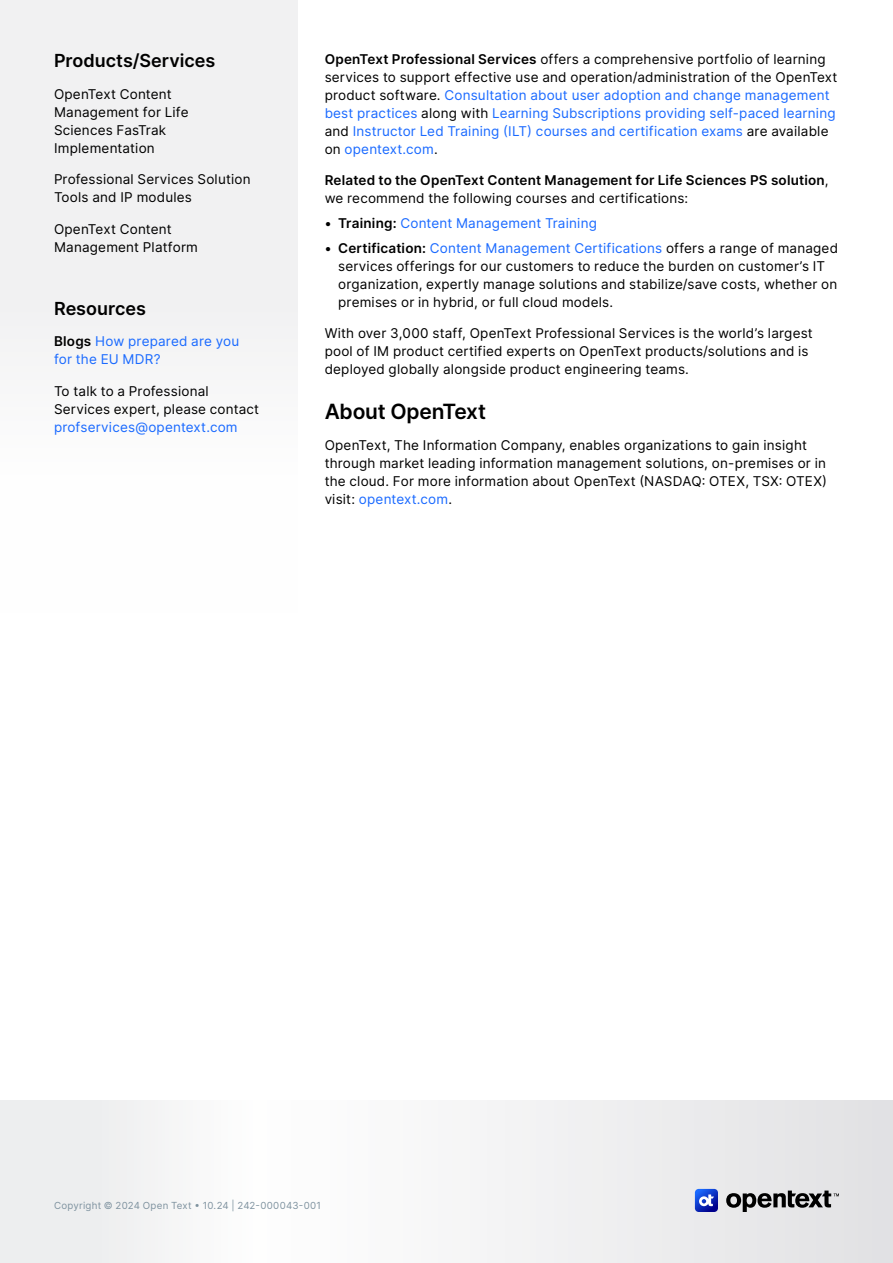
<style>
.page{position:relative;width:893px;height:1263px;background:#fff}
.page>*{position:absolute;margin:0;border:0;box-sizing:border-box;transform-origin:0 0}
.H2_Heading{font:600 21px "Inter";letter-spacing:-.01em;color:#000}
.Body{font:600 18px "Inter";color:#000}
.Body-2{font:13.5px/18px "Inter";letter-spacing:.015em;color:#000}
.Body-3{font:13.5px/18px "Inter";letter-spacing:.015em;color:#1a6aff}
.Body-4{font:600 13.5px/18px "Inter";letter-spacing:.015em;color:#000}
.t1{font:9.75px "Inter";letter-spacing:.025em;color:#7e929f}
.s1{font-weight:600;color:#000}
.s2{color:#000}
.s3{font-weight:400}
.s4{font-weight:600}
.s5{color:#1a6aff}
</style>
<div class="page">
<svg style="left:0;top:1101px;width:893px;height:162px"></svg>
<svg style="left:726px;top:1190px;width:113px;height:22px;background:#8c8c8d"></svg>
<svg style="left:695px;top:1189px;width:23px;height:23px"></svg>
<div style="left:0;top:0;width:298px;height:352px;background:#f1f1f2"></div>
<p class="Body" style="left:54px;top:47px;width:163px">Products/Services</p>
<p class="Body-2" style="left:54px;top:84px;width:136px">OpenText Content<br>Management for Life<br>Sciences FasTrak<br>Implementation</p>
<p class="Body-2" style="left:54px;top:170px;width:198px">Professional Services Solution<br>Tools and IP modules</p>
<p class="Body-2" style="left:54px;top:219px;width:145px">OpenText Content<br>Management Platform</p>
<p class="Body" style="left:54px;top:295px;width:94px">Resources</p>
<p class="Body-3" style="left:54px;top:332px;width:187px"><span class="s1">Blogs</span> How prepared are you for the EU MDR?</p>
<p class="Body-2" style="left:54px;top:381px;width:207px">To talk to a Professional<br>Services expert, please contact</p>
<p class="Body-3" style="left:54px;top:417px;width:185px">profservices@opentext.com</p>
<p class="Body-3" style="left:325px;top:50px;width:514px"><span class="s1">OpenText Professional Services</span> <span class="s2">offers a comprehensive portfolio of learning services to support effective use and operation/administration of the OpenText product software.</span> Consultation about user adoption and change management best practices <span class="s2">along with</span> Learning Subscriptions providing self-paced learning <span class="s2">and</span> Instructor Led Training (ILT) courses and certification exams <span class="s2">are available on</span> opentext.com<span class="s2">.</span></p>
<p class="Body-4" style="left:325px;top:171px;width:505px">Related to the OpenText Content Management for Life Sciences PS solution<span class="s3">, we recommend the following courses and certifications:</span></p>
<p class="Body-3" style="left:325px;top:214px;width:274px"><span class="s1">• Training:</span> Content Management Training</p>
<p class="Body-2" style="left:338px;top:239px;width:501px;text-indent:-14px"><span class="s4">• Certification:</span> <span class="s5">Content Management Certifications</span> offers a range of managed services offerings for our customers to reduce the burden on customer’s IT organization, expertly manage solutions and stabilize/save costs, whether on premises or in hybrid, or full cloud models.</p>
<p class="Body-2" style="left:325px;top:324px;width:490px">With over 3,000 staff, OpenText Professional Services is the world’s largest pool of IM product certified experts on OpenText products/solutions and is deployed globally alongside product engineering teams.</p>
<h2 class="H2_Heading" style="left:325px;top:395px;width:163px">About OpenText</h2>
<p class="Body-2" style="left:325px;top:436px;width:504px">OpenText, The Information Company, enables organizations to gain insight through market leading information management solutions, on-premises or in the cloud. For more information about OpenText (NASDAQ: OTEX, TSX: OTEX) visit: <span class="s5">opentext.com</span>.</p>
<p class="t1" style="left:54px;top:1198px;width:268px">Copyright © 2024 Open Text • 10.24 | 242-000043-001</p>
</div>
